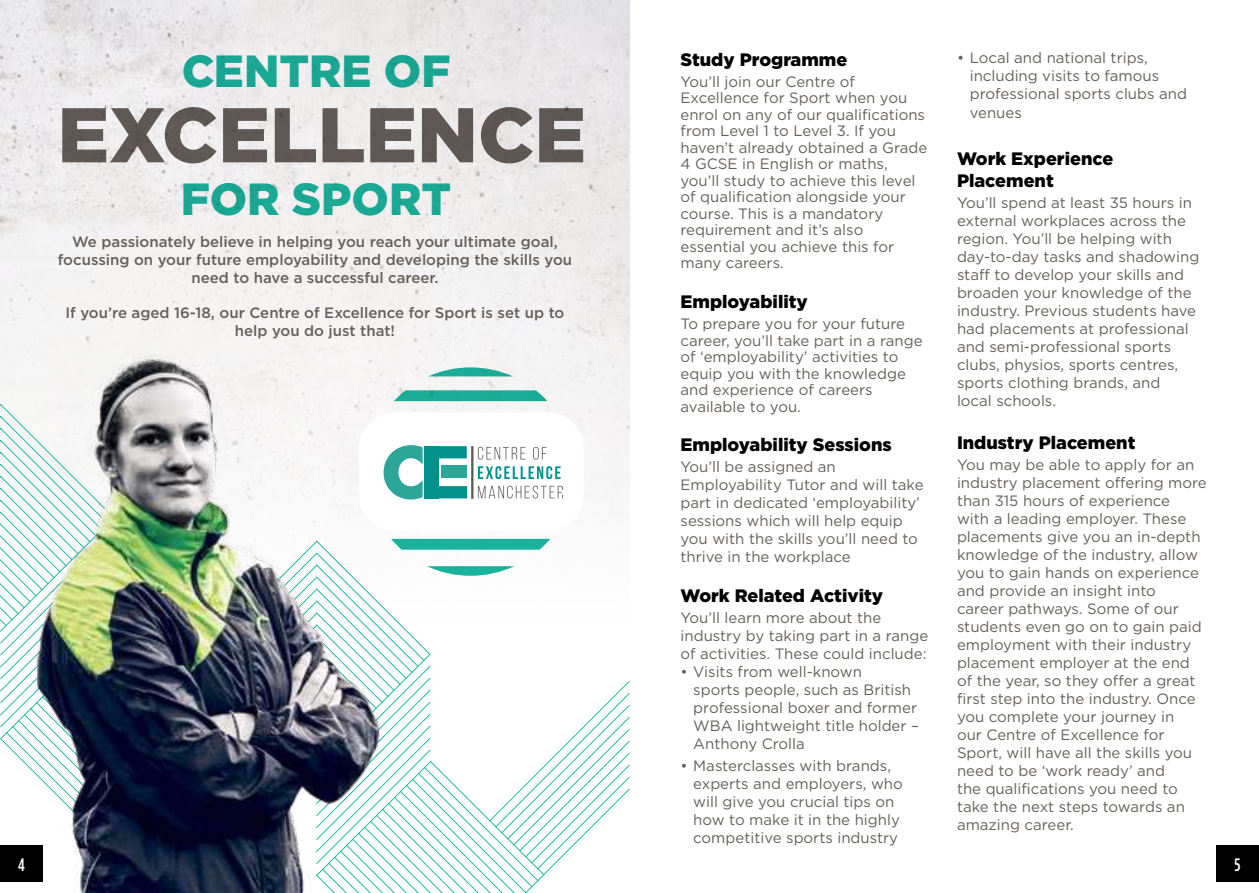
<style>
.page{position:relative;width:1259px;height:893px;background:#fff}
.page>*{position:absolute;margin:0;border:0;box-sizing:border-box;transform-origin:0 0}
.t1{font:900 77.4px "Gotham";color:#66605c}
.t2{font:900 45px "Gotham";color:#1cb49f}
.t3{font:900 18px/21.6px "Gotham";color:#000}
.t4{font:500 18px "Gotham Condensed";color:#fff}
.t5{font:15px/18px "Gotham";color:#66605c}
.t6{font:500 15px/18px "Gotham";color:#66605c;text-align:center}
</style>
<div class="page">
<img style="left:0;top:0;width:629px;height:390px">
<img style="left:15px;top:354px;width:374px;height:36px">
<svg style="left:428px;top:367px;width:85px;height:9px"></svg>
<img style="left:0;top:390px;width:629px;height:503px">
<div style="left:425px;top:446px;width:14px;height:52px;background:#00918a"></div>
<div style="left:1216px;top:845px;width:43px;height:37px;background:#000"></div>
<div style="left:0;top:845px;width:43px;height:37px;background:#000"></div>
<h2 class="t2" style="left:181px;top:40px;width:271px">CENTRE OF</h2>
<h1 class="t1" style="left:57px;top:82px;width:530px">EXCELLENCE</h1>
<h2 class="t2" style="left:180px;top:168px;width:272px">FOR SPORT</h2>
<p class="t6" style="left:58px;top:233px;width:516px">We passionately believe in helping you reach your ultimate goal, focussing on your future employability and developing the skills you need to have a successful career.</p>
<p class="t6" style="left:66px;top:304px;width:500px">If you’re aged 16-18, our Centre of Excellence for Sport is set up to help you do just that!</p>
<p class="t3" style="left:680px;top:49px;width:168px">Study Programme</p>
<p class="t5" style="left:680px;top:73px;width:248px;line-height:16.5px">You’ll join our Centre of<br>Excellence for Sport when you enrol on any of our qualifications from Level 1 to Level 3. If you haven’t already obtained a Grade<br>4 GCSE in English or maths, you’ll study to achieve this level of qualification alongside your course. This is a mandatory requirement and it’s also essential you achieve this for many careers.</p>
<p class="t3" style="left:680px;top:291px;width:129px">Employability</p>
<p class="t5" style="left:680px;top:315px;width:243px;line-height:16.5px">To prepare you for your future career, you’ll take part in a range of ‘employability’ activities to equip you with the knowledge and experience of careers available to you.</p>
<p class="t3" style="left:680px;top:434px;width:213px">Employability Sessions</p>
<p class="t5" style="left:680px;top:457px;width:245px">You’ll be assigned an<br>Employability Tutor and will take part in dedicated ‘employability’ sessions which will help equip you with the skills you’ll need to thrive in the workplace</p>
<p class="t3" style="left:680px;top:584px;width:204px">Work Related Activity</p>
<p class="t5" style="left:680px;top:608px;width:249px">You’ll learn more about the industry by taking part in a range of activities. These could include:</p>
<p class="t5" style="left:693px;top:662px;width:227px;text-indent:-13px">• Visits from well-known<br>sports people, such as British professional boxer and former<br>WBA lightweight title holder –<br>Anthony Crolla</p>
<p class="t5" style="left:693px;top:756px;width:211px;text-indent:-13px">• Masterclasses with brands, experts and employers, who will give you crucial tips on how to make it in the highly competitive sports industry</p>
<p class="t5" style="left:969px;top:49px;width:219px;text-indent:-13px">• Local and national trips, including visits to famous professional sports clubs and venues</p>
<p class="t3" style="left:957px;top:148px;width:158px">Work Experience<br>Placement</p>
<p class="t5" style="left:957px;top:193px;width:244px">You’ll spend at least 35 hours in external workplaces across the region. You’ll be helping with day-to-day tasks and shadowing staff to develop your skills and broaden your knowledge of the industry. Previous students have had placements at professional and semi-professional sports clubs, physios, sports centres, sports clothing brands, and<br>local schools.</p>
<p class="t3" style="left:957px;top:431px;width:180px">Industry Placement</p>
<p class="t5" style="left:957px;top:455px;width:251px">You may be able to apply for an industry placement offering more than 315 hours of experience<br>with a leading employer. These placements give you an in-depth knowledge of the industry, allow you to gain hands on experience and provide an insight into<br>career pathways. Some of our students even go on to gain paid employment with their industry placement employer at the end of the year, so they offer a great first step into the industry. Once you complete your journey in<br>our Centre of Excellence for<br>Sport, will have all the skills you need to be ‘work ready’ and<br>the qualifications you need to take the next steps towards an amazing career.</p>
<p class="t4" style="left:18px;top:854px;width:8px">4</p>
<p class="t4" style="left:1234px;top:854px;width:7px">5</p>
</div>
